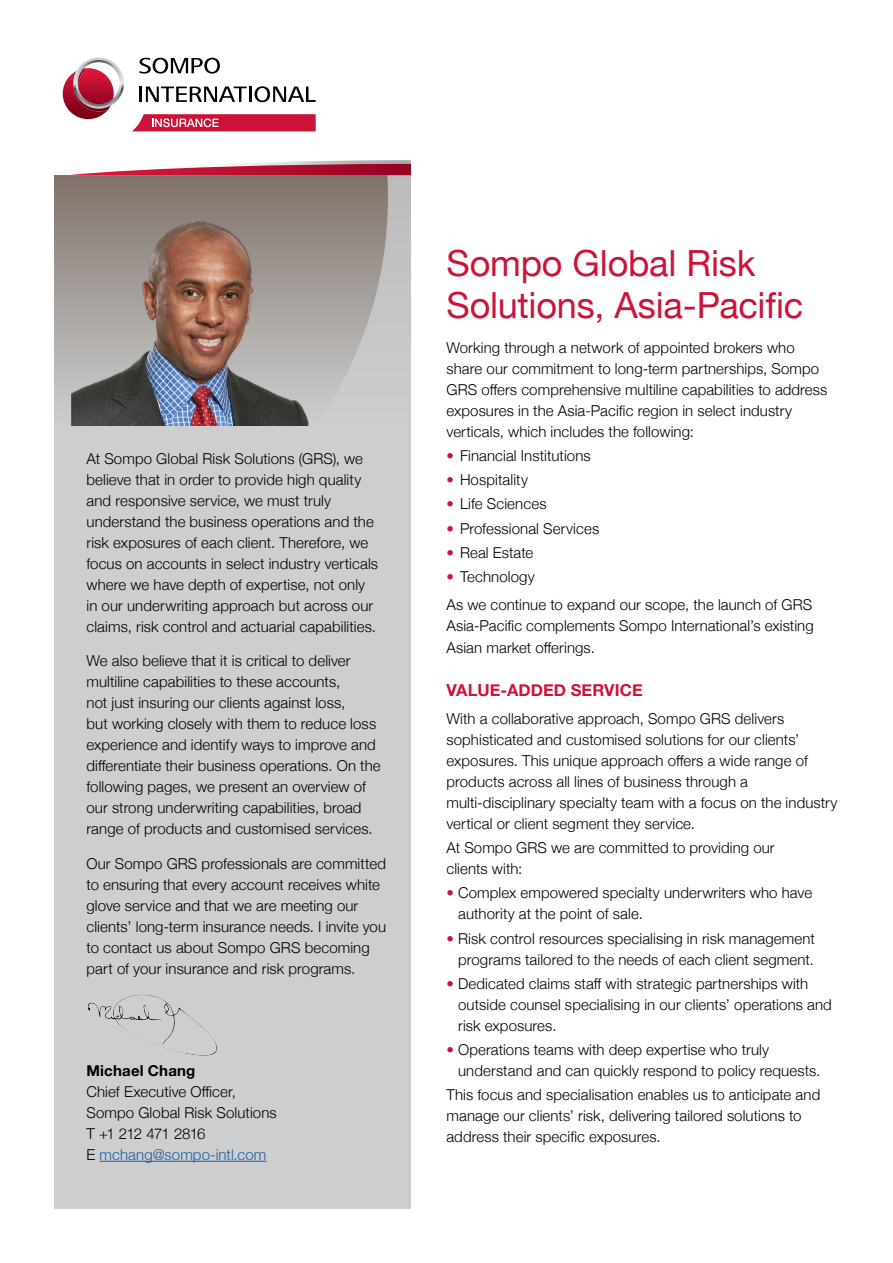
<style>
.page{position:relative;width:893px;height:1263px;background:#fff}
.page>*{position:absolute;margin:0;border:0;box-sizing:border-box;transform-origin:0 0}
.t1{font:36px/42px "Helvetica Neue";letter-spacing:-.005em;color:#cc1337}
.t2{font:700 16.5px "Helvetica Neue";letter-spacing:.005em;color:#cc1337}
.t3{font:300 15px/21px "Helvetica Neue";letter-spacing:.005em;color:#000}
.t4{font:700 15px "Helvetica Neue";letter-spacing:.015em;color:#000}
.s1{color:#215e9e}
.s2{color:#cc1337}
</style>
<div class="page">
<div style="left:54px;top:175px;width:357px;height:1034px;background:#cccecf"></div>
<hr style="left:100px;top:1161px;width:166px;height:1px;background:#215e9e">
<svg style="left:68px;top:160px;width:343px;height:265px"></svg>
<svg style="left:139px;top:58px;width:81px;height:16px"></svg>
<svg style="left:140px;top:86px;width:176px;height:16px"></svg>
<svg style="left:132px;top:114px;width:184px;height:17px;background:#d23251"></svg>
<svg style="left:63px;top:58px;width:61px;height:61px"></svg>
<img style="left:88px;top:994px;width:129px;height:62px">
<p class="t3" style="left:87px;top:447px;width:293px">At Sompo Global Risk Solutions (GRS), we believe that in order to provide high quality and responsive service, we must truly understand the business operations and the risk exposures of each client. Therefore, we focus on accounts in select industry verticals where we have depth of expertise, not only in our underwriting approach but across our claims, risk control and actuarial capabilities.</p>
<p class="t3" style="left:87px;top:649px;width:296px">We also believe that it is critical to deliver multiline capabilities to these accounts,<br>not just insuring our clients against loss,<br>but working closely with them to reduce loss experience and identify ways to improve and differentiate their business operations. On the following pages, we present an overview of our strong underwriting capabilities, broad range of products and customised services.</p>
<p class="t3" style="left:87px;top:852px;width:301px">Our Sompo GRS professionals are committed to ensuring that every account receives white glove service and that we are meeting our clients’ long-term insurance needs. I invite you to contact us about Sompo GRS becoming part of your insurance and risk programs.</p>
<p class="t4" style="left:87px;top:1058px;width:110px">Michael Chang</p>
<p class="t3" style="left:87px;top:1080px;width:192px">Chief Executive Officer,<br>Sompo Global Risk Solutions<br>T +1 212 471 2816<br>E <span class="s1">mchang@sompo-intl.com</span></p>
<h1 class="t1" style="left:446px;top:244px;width:358px">Sompo Global Risk<br>Solutions, Asia-Pacific</h1>
<p class="t3" style="left:446px;top:336px;width:382px">Working through a network of appointed brokers who share our commitment to long-term partnerships, Sompo GRS offers comprehensive multiline capabilities to address exposures in the Asia-Pacific region in select industry verticals, which includes the following:</p>
<p class="t3" style="left:446px;top:444px;width:146px"><span class="s2">•</span> Financial Institutions</p>
<p class="t3" style="left:446px;top:468px;width:83px"><span class="s2">•</span> Hospitality</p>
<p class="t3" style="left:446px;top:492px;width:102px"><span class="s2">•</span> Life Sciences</p>
<p class="t3" style="left:446px;top:517px;width:154px"><span class="s2">•</span> Professional Services</p>
<p class="t3" style="left:446px;top:541px;width:88px"><span class="s2">•</span> Real Estate</p>
<p class="t3" style="left:446px;top:562px;width:367px;line-height:27.8px"><span class="s2">•</span> Technology<br>As we continue to expand our scope, the launch of GRS</p>
<p class="t3" style="left:446px;top:613px;width:369px;line-height:22.5px">Asia-Pacific complements Sompo International’s existing<br>Asian market offerings.</p>
<p class="t2" style="left:446px;top:677px;width:198px">VALUE-ADDED SERVICE</p>
<p class="t3" style="left:446px;top:707px;width:392px">With a collaborative approach, Sompo GRS delivers sophisticated and customised solutions for our clients’ exposures. This unique approach offers a wide range of products across all lines of business through a multi-disciplinary specialty team with a focus on the industry vertical or client segment they service.</p>
<p class="t3" style="left:446px;top:836px;width:330px">At Sompo GRS we are committed to providing our clients with:</p>
<p class="t3" style="left:458px;top:881px;width:356px;text-indent:-12px"><span class="s2">•</span> Complex empowered specialty underwriters who have authority at the point of sale.</p>
<p class="t3" style="left:446px;top:926px;width:370px;text-align:right"><span class="s2">•</span> Risk control resources specialising in risk management programs tailored to the needs of each client segment.</p>
<p class="t3" style="left:458px;top:972px;width:375px;text-indent:-12px"><span class="s2">•</span> Dedicated claims staff with strategic partnerships with outside counsel specialising in our clients’ operations and risk exposures.</p>
<p class="t3" style="left:458px;top:1038px;width:364px;text-indent:-12px"><span class="s2">•</span> Operations teams with deep expertise who truly understand and can quickly respond to policy requests.</p>
<p class="t3" style="left:446px;top:1083px;width:375px">This focus and specialisation enables us to anticipate and manage our clients’ risk, delivering tailored solutions to address their specific exposures.</p>
</div>
